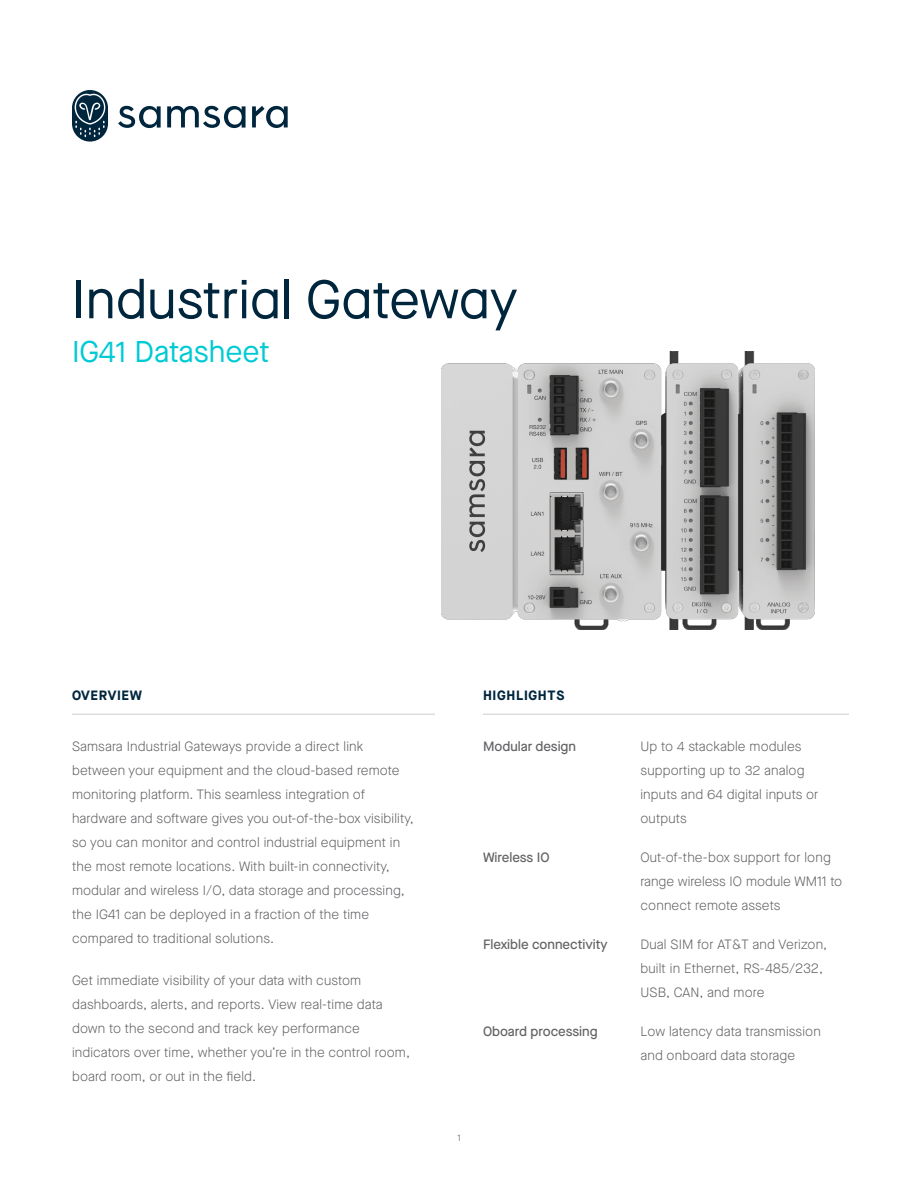
<style>
.page{position:relative;width:918px;height:1188px;background:#fff}
.page>*{position:absolute;margin:0;border:0;box-sizing:border-box;transform-origin:0 0}
.t1{font:54px "Maison Neue";color:#00263e}
.t2{font:30px "Maison Neue";color:#00cad4}
.t3{font:300 13.5px/24px "Maison Neue";letter-spacing:.01em;color:#636366}
.t4{font:500 13.5px "Maison Neue";color:#636366}
.t5{font:700 13.5px "Maison Neue";letter-spacing:.05em;color:#00263e}
.t6{font:300 9px "Maison Neue";color:#636366}
</style>
<div class="page">
<img style="left:441px;top:351px;width:374px;height:279px">
<hr style="left:72px;top:714px;width:363px;height:1px;background:#ccc">
<hr style="left:483px;top:714px;width:366px;height:1px;background:#ccc">
<svg style="left:118px;top:106px;width:43px;height:22px"></svg>
<svg style="left:167px;top:106px;width:79px;height:22px"></svg>
<svg style="left:252px;top:106px;width:36px;height:22px"></svg>
<svg style="left:72px;top:90px;width:36px;height:52px"></svg>
<h1 class="t1" style="left:72px;top:264px;width:447px">Industrial Gateway</h1>
<h2 class="t2" style="left:72px;top:331px;width:199px">IG41 Datasheet</h2>
<p class="t5" style="left:72px;top:686px;width:72px">OVERVIEW</p>
<p class="t3" style="left:72px;top:734px;width:343px">Samsara Industrial Gateways provide a direct link between your equipment and the cloud-based remote monitoring platform. This seamless integration of hardware and software gives you out-of-the-box visibility, so you can monitor and control industrial equipment in the most remote locations. With built-in connectivity, modular and wireless I/O, data storage and processing, the IG41 can be deployed in a fraction of the time compared to traditional solutions.</p>
<p class="t3" style="left:72px;top:969px;width:340px">Get immediate visibility of your data with custom dashboards, alerts, and reports. View real-time data down to the second and track key performance indicators over time, whether you’re in the control room, board room, or out in the field.</p>
<p class="t5" style="left:483px;top:686px;width:83px">HIGHLIGHTS</p>
<p class="t4" style="left:483px;top:737px;width:95px">Modular design</p>
<p class="t3" style="left:641px;top:734px;width:179px">Up to 4 stackable modules supporting up to 32 analog inputs and 64 digital inputs or outputs</p>
<p class="t4" style="left:483px;top:848px;width:68px">Wireless IO</p>
<p class="t3" style="left:641px;top:845px;width:203px">Out-of-the-box support for long range wireless IO module WM11 to connect remote assets</p>
<p class="t4" style="left:483px;top:935px;width:126px">Flexible connectivity</p>
<p class="t3" style="left:641px;top:933px;width:188px">Dual SIM for AT&amp;T and Verizon, built in Ethernet, RS-485/232,<br>USB, CAN, and more</p>
<p class="t4" style="left:483px;top:1022px;width:116px">Oboard processing</p>
<p class="t3" style="left:641px;top:1020px;width:182px">Low latency data transmission and onboard data storage</p>
<p class="t6" style="left:457px;top:1132px;width:5px">1</p>
</div>
